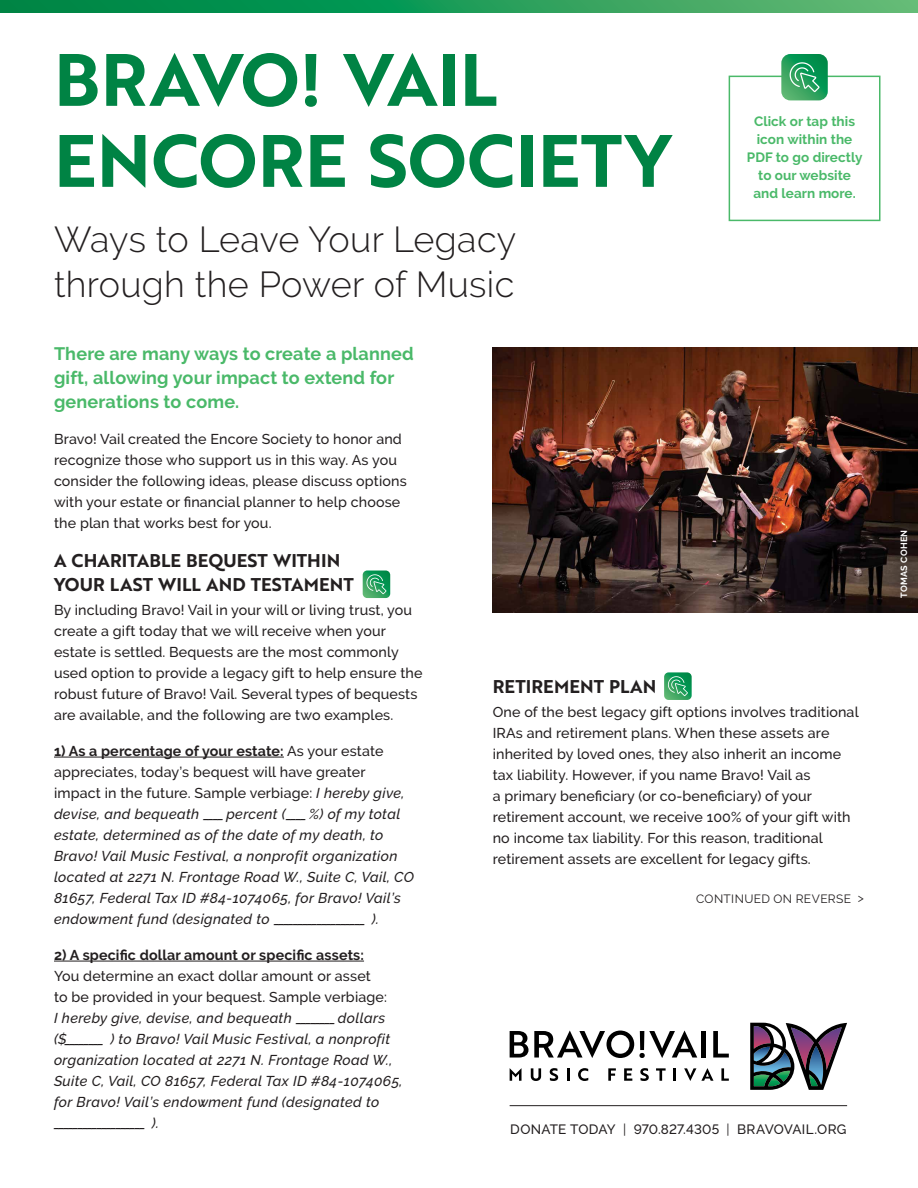
<style>
.page{position:relative;width:918px;height:1188px;background:#fff}
.page>*{position:absolute;margin:0;border:0;box-sizing:border-box;transform-origin:0 0}
.t1{font:72px/81px "Brother 1816 Bold";color:#008344}
.t2{font:300 36px/45px "Raleway";letter-spacing:.01em;color:#231f20}
.t3{font:700 18px/24px "Raleway";letter-spacing:.01em;color:#4ab969}
.t4{font:18px/24px "Brother 1816 Bold";letter-spacing:.005em;color:#231f20}
.t5{font:500 14.25px/21px "Raleway";letter-spacing:.01em;color:#231f20}
.t6{font:italic 500 14.25px/21px "Raleway";letter-spacing:.025em;color:#231f20}
.t7{font:700 14.25px "Raleway";letter-spacing:.01em;color:#231f20}
.t8{font:700 13.5px/18px "Raleway";letter-spacing:.005em;color:#4ab969;text-align:center}
.t9{font:500 13.5px "Raleway";letter-spacing:.015em;color:#231f20}
.t10{font:12px "Raleway";letter-spacing:.035em;color:#231f20}
.t11{font:700 9px "Raleway";letter-spacing:.035em;color:#fff}
.s1{font-weight:700;font-style:normal}
.s2{font-style:normal}
.s3{font-weight:400}
</style>
<div class="page">
<div style="left:729px;top:76px;width:151px;height:145px;border:2px solid #4ab969"></div>
<svg style="left:781px;top:54px;width:47px;height:46px;background:#3ba96e"></svg>
<hr style="left:54px;top:757px;width:230px;height:1px;background:#231f20">
<hr style="left:54px;top:961px;width:310px;height:1px;background:#231f20">
<img style="left:493px;top:348px;width:425px;height:264px">
<svg style="left:0;top:0;width:918px;height:12px;background:#239d5a"></svg>
<div style="left:888px;top:518px;width:30px;height:91px;background:#231f20;opacity:.85"></div>
<svg style="left:750px;top:1023px;width:97px;height:67px"></svg>
<svg style="left:510px;top:1031px;width:187px;height:27px"></svg>
<div style="left:701px;top:1031px;width:5px;height:27px;background:#000"></div>
<svg style="left:713px;top:1031px;width:16px;height:27px"></svg>
<svg style="left:510px;top:1068px;width:12px;height:13px"></svg>
<svg style="left:531px;top:1068px;width:10px;height:13px"></svg>
<svg style="left:550px;top:1068px;width:8px;height:13px"></svg>
<svg style="left:567px;top:1068px;width:2px;height:13px"></svg>
<svg style="left:578px;top:1068px;width:10px;height:13px"></svg>
<svg style="left:608px;top:1068px;width:8px;height:13px"></svg>
<svg style="left:624px;top:1068px;width:8px;height:13px"></svg>
<svg style="left:640px;top:1068px;width:9px;height:13px"></svg>
<svg style="left:656px;top:1068px;width:10px;height:13px"></svg>
<svg style="left:674px;top:1068px;width:2px;height:13px"></svg>
<svg style="left:684px;top:1068px;width:30px;height:13px"></svg>
<svg style="left:721px;top:1068px;width:8px;height:13px"></svg>
<hr style="left:510px;top:1105px;width:337px;height:1px;background:#231f20">
<svg style="left:363px;top:571px;width:27px;height:27px"></svg>
<svg style="left:664px;top:672px;width:28px;height:28px"></svg>
<h1 class="t1" style="left:54px;top:37px;width:618px">BRAVO! VAIL<br>ENCORE SOCIETY</h1>
<h2 class="t2" style="left:54px;top:217px;width:464px">Ways to Leave Your Legacy through the Power of Music</h2>
<p class="t8" style="left:747px;top:112px;width:117px">Click or tap this icon within the<br>PDF to go directly to our website and learn more.</p>
<p class="t3" style="left:54px;top:342px;width:361px">There are many ways to create a planned gift, allowing your impact to extend for generations to come.</p>
<p class="t5" style="left:54px;top:428px;width:354px">Bravo! Vail created the Encore Society to honor and recognize those who support us in this way. As you consider the following ideas, please discuss options with your estate or financial planner to help choose the plan that works best for you.</p>
<p class="t4" style="left:54px;top:548px;width:301px">A CHARITABLE BEQUEST WITHIN<br>YOUR LAST WILL AND TESTAMENT</p>
<p class="t5" style="left:54px;top:599px;width:370px">By including Bravo! Vail in your will or living trust, you create a gift today that we will receive when your estate is settled. Bequests are the most commonly used option to provide a legacy gift to help ensure the robust future of Bravo! Vail. Several types of bequests are available, and the following are two examples.</p>
<p class="t6" style="left:54px;top:740px;width:362px"><span class="s1">1) As a percentage of your estate:</span> <span class="s2">As your estate appreciates, today’s bequest will have greater impact in the future. Sample verbiage:</span> I hereby give, devise, and bequeath ____ percent (____ %) of my total estate, determined as of the date of my death, to Bravo! Vail Music Festival, a nonprofit organization located at 2271 N. Frontage Road W., Suite C, Vail, CO 81657, Federal Tax ID #84-1074065, for Bravo! Vail’s endowment fund (designated to ___________________ ).</p>
<p class="t7" style="left:54px;top:947px;width:312px">2) A specific dollar amount or specific assets:</p>
<p class="t5" style="left:54px;top:966px;width:334px">You determine an exact dollar amount or asset to be provided in your bequest. Sample verbiage:</p>
<p class="t6" style="left:54px;top:1008px;width:350px">I hereby give, devise, and bequeath ________ dollars ($________ ) to Bravo! Vail Music Festival, a nonprofit organization located at 2271 N. Frontage Road W., Suite C, Vail, CO 81657, Federal Tax ID #84-1074065, for Bravo! Vail’s endowment fund (designated to ___________________ ) .</p>
<p class="t4" style="left:493px;top:674px;width:165px">RETIREMENT PLAN</p>
<p class="t5" style="left:493px;top:701px;width:368px">One of the best legacy gift options involves traditional IRAs and retirement plans. When these assets are inherited by loved ones, they also inherit an income tax liability. However, if you name Bravo! Vail as<br>a primary beneficiary (or co-beneficiary) of your retirement account, we receive 100% of your gift with no income tax liability. For this reason, traditional retirement assets are excellent for legacy gifts.</p>
<p class="t10" style="left:696px;top:892px;width:169px">CONTINUED ON REVERSE &gt;</p>
<p class="t9" style="left:510px;top:1121px;width:338px">DONATE TODAY <span class="s3">|</span> 970.827.4305 <span class="s3">|</span> BRAVOVAIL.ORG</p>
<p class="t11" style="left:899px;top:598px;width:70px;rotate:-90deg">TOMAS COHEN</p>
</div>
